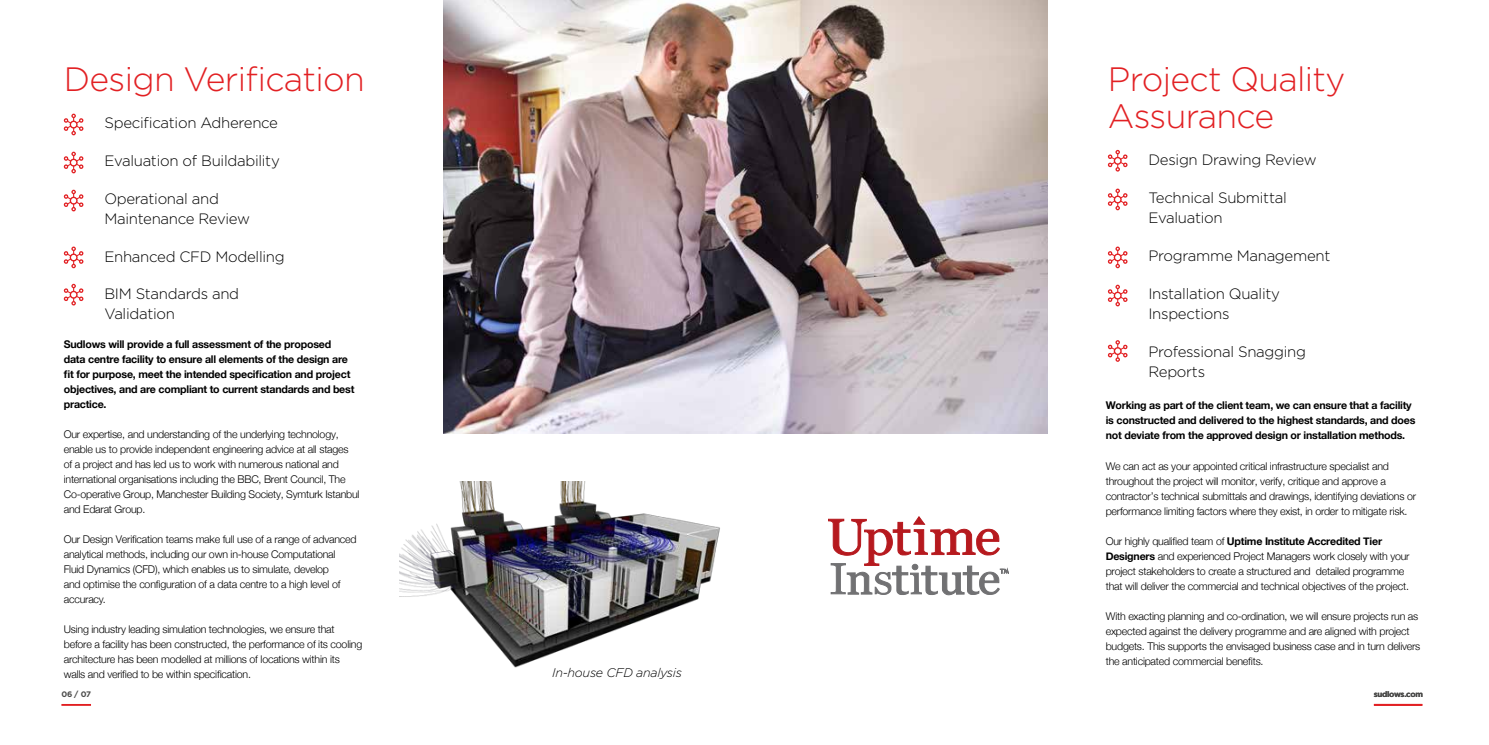
<style>
.page{position:relative;width:1489px;height:745px;background:#fff}
.page>*{position:absolute;margin:0;border:0;box-sizing:border-box;transform-origin:0 0}
.t1{font:300 33.75px "Gotham";letter-spacing:-.02em;color:#e22023}
.t2{font:300 15px/20px "Gotham";letter-spacing:-.02em;color:#000}
.t3{font:italic 300 12.5px "Gotham";letter-spacing:-.02em;color:#000}
.t4{font:300 10.62px/15px "Helvetica Neue";letter-spacing:-.02em;color:#000}
.t5{font:700 10.62px/15px "Helvetica Neue";letter-spacing:-.02em;color:#000}
.t6{font:700 8px "Gotham";letter-spacing:-.05em;color:#4a4a49}
.s1{font-weight:700}
</style>
<div class="page">
<img style="left:400px;top:481px;width:320px;height:187px">
<hr style="left:61px;top:703px;width:30px;height:2px;background:#e11f21">
<img style="left:443px;top:0;width:604px;height:433px">
<svg style="left:63px;top:114px;width:21px;height:21px"></svg>
<svg style="left:63px;top:151px;width:21px;height:22px"></svg>
<svg style="left:63px;top:189px;width:21px;height:22px"></svg>
<svg style="left:1107px;top:150px;width:20px;height:21px"></svg>
<svg style="left:1107px;top:188px;width:20px;height:22px"></svg>
<svg style="left:1107px;top:246px;width:20px;height:22px"></svg>
<svg style="left:63px;top:246px;width:21px;height:22px"></svg>
<svg style="left:63px;top:283px;width:21px;height:22px"></svg>
<svg style="left:1107px;top:284px;width:20px;height:22px"></svg>
<svg style="left:1107px;top:340px;width:20px;height:21px"></svg>
<hr style="left:1373px;top:703px;width:49px;height:2px;background:#e22023">
<svg style="left:828px;top:516px;width:180px;height:78px"></svg>
<h1 class="t1" style="left:64px;top:58px;width:302px">Design Verification</h1>
<h1 class="t1" style="left:1107px;top:58px;width:239px">Project Quality</h1>
<h2 class="t2" style="left:104px;top:112px;width:175px">Specification Adherence</h2>
<h1 class="t1" style="left:1107px;top:95px;width:168px">Assurance</h1>
<h2 class="t2" style="left:104px;top:150px;width:177px">Evaluation of Buildability</h2>
<h2 class="t2" style="left:104px;top:188px;width:147px">Operational and<br>Maintenance Review</h2>
<h2 class="t2" style="left:104px;top:246px;width:182px">Enhanced CFD Modelling</h2>
<h2 class="t2" style="left:104px;top:283px;width:136px">BIM Standards and<br>Validation</h2>
<p class="t5" style="left:64px;top:336px;width:292px">Sudlows will provide a full assessment of the proposed data centre facility to ensure all elements of the design are fit for purpose, meet the intended specification and project objectives, and are compliant to current standards and best practice.</p>
<p class="t4" style="left:64px;top:425px;width:297px">Our expertise, and understanding of the underlying technology, enable us to provide independent engineering advice at all stages of a project and has led us to work with numerous national and international organisations including the BBC, Brent Council, The Co-operative Group, Manchester Building Society, Symturk Istanbul and Edarat Group.</p>
<p class="t4" style="left:64px;top:530px;width:294px">Our Design Verification teams make full use of a range of advanced analytical methods, including our own in-house Computational Fluid Dynamics (CFD), which enables us to simulate, develop<br>and optimise the configuration of a data centre to a high level of accuracy.</p>
<p class="t4" style="left:64px;top:620px;width:300px">Using industry leading simulation technologies, we ensure that before a facility has been constructed, the performance of its cooling architecture has been modelled at millions of locations within its walls and verified to be within specification.</p>
<p class="t3" style="left:552px;top:663px;width:131px">In-house CFD analysis</p>
<h2 class="t2" style="left:1148px;top:150px;width:170px">Design Drawing Review</h2>
<h2 class="t2" style="left:1148px;top:187px;width:140px">Technical Submittal<br>Evaluation</h2>
<h2 class="t2" style="left:1148px;top:245px;width:183px">Programme Management</h2>
<h2 class="t2" style="left:1148px;top:283px;width:133px">Installation Quality<br>Inspections</h2>
<h2 class="t2" style="left:1148px;top:340px;width:159px">Professional Snagging<br>Reports</h2>
<p class="t5" style="left:1105px;top:398px;width:311px">Working as part of the client team, we can ensure that a facility is constructed and delivered to the highest standards, and does not deviate from the approved design or installation methods.</p>
<p class="t4" style="left:1105px;top:457px;width:312px">We can act as your appointed critical infrastructure specialist and throughout the project will monitor, verify, critique and approve a contractor’s technical submittals and drawings, identifying deviations or performance limiting factors where they exist, in order to mitigate risk.</p>
<p class="t4" style="left:1105px;top:532px;width:305px">Our highly qualified team of <span class="s1">Uptime Institute Accredited Tier Designers</span> and experienced Project Managers work closely with your project stakeholders to create a structured and detailed programme that will deliver the commercial and technical objectives of the project.</p>
<p class="t4" style="left:1105px;top:607px;width:316px">With exacting planning and co-ordination, we will ensure projects run as expected against the delivery programme and are aligned with project budgets. This supports the envisaged business case and in turn delivers the anticipated commercial benefits.</p>
<p class="t6" style="left:61px;top:688px;width:31px">06 / 07</p>
<p class="t6" style="left:1373px;top:688px;width:51px">sudlows.com</p>
</div>
